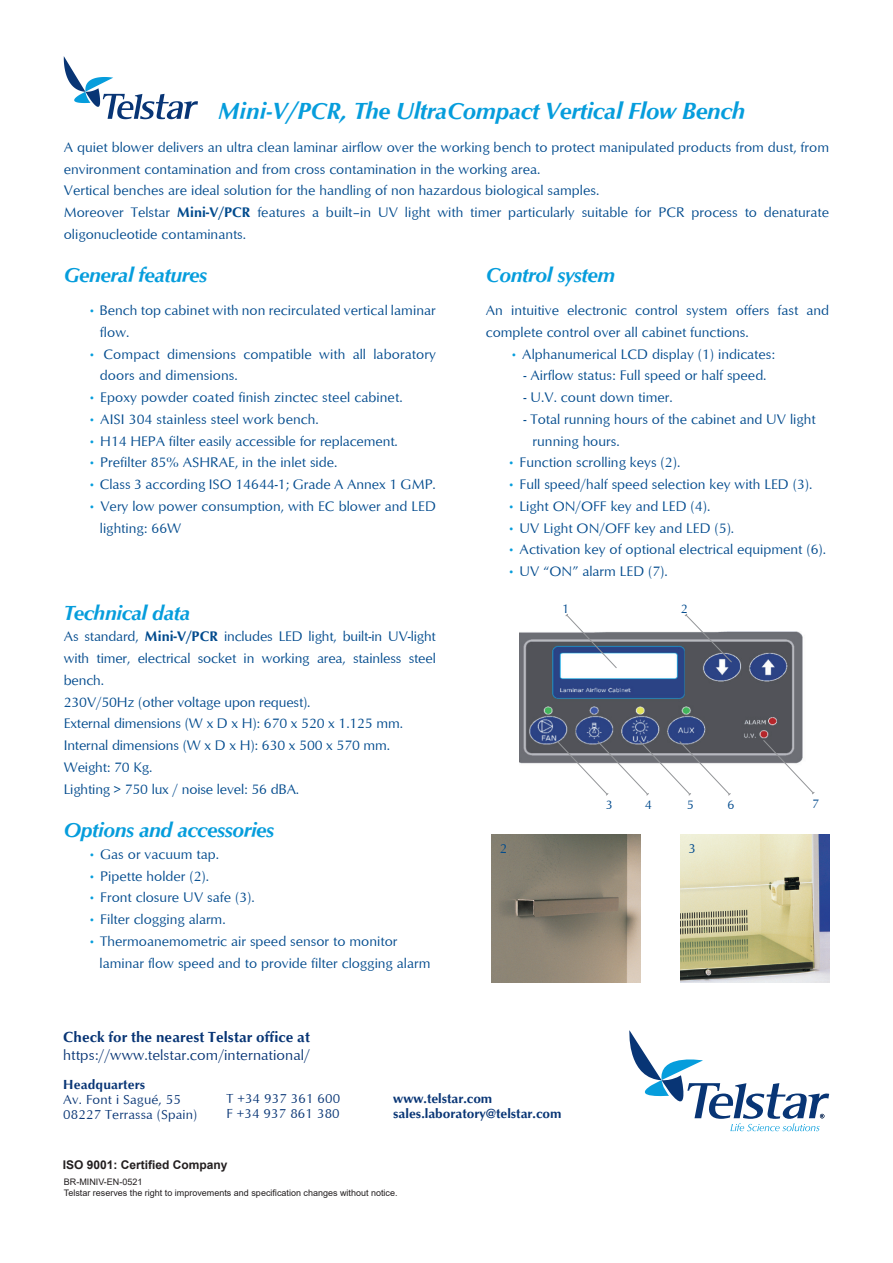
<style>
.page{position:relative;width:893px;height:1263px;background:#fff}
.page>*{position:absolute;margin:0;border:0;box-sizing:border-box;transform-origin:0 0}
.t1{font:italic 700 24px "Optimum";letter-spacing:-.02em;color:#069ddc}
.t2{font:italic 700 21px "Optimum";letter-spacing:-.025em;color:#069ddc}
.t3{font:15px "Optimum";letter-spacing:.005em;color:#083575}
.t4{font:700 15px "Optimum";letter-spacing:.01em;color:#083575}
.t5{font:14.25px/21.8px "Optimum";color:#004a8d}
.t6{font:13.5px/15px "Optimum";letter-spacing:.01em;color:#083575}
.t7{font:700 13.5px/15px "Optimum";color:#083575}
.t8{font:13.5px "Optimum";color:#004a8d}
.t9{font:12.75px "Optimum";color:#004a8d}
.t10{font:700 12px "Arial";color:#231f20}
.t11{font:9px/10.8px "Arial";color:#231f20}
.s1{font-weight:700}
.s2{color:#069ddc}
</style>
<div class="page">
<svg style="left:64px;top:56px;width:134px;height:63px"></svg>
<img style="left:680px;top:834px;width:149px;height:149px">
<img style="left:492px;top:834px;width:148px;height:149px">
<img style="left:519px;top:631px;width:284px;height:133px">
<svg style="left:684px;top:613px;width:48px;height:50px"></svg>
<svg style="left:565px;top:614px;width:52px;height:55px"></svg>
<svg style="left:556px;top:740px;width:175px;height:56px"></svg>
<svg style="left:763px;top:739px;width:52px;height:56px"></svg>
<svg style="left:629px;top:1030px;width:200px;height:101px"></svg>
<h1 class="t1" style="left:218px;top:97px;width:529px">Mini-V/PCR, The UltraCompact Vertical Flow Bench</h1>
<p class="t5" style="left:64px;top:136px;width:767px">A quiet blower delivers an ultra clean laminar airflow over the working bench to protect manipulated products from dust, from environment contamination and from cross contamination in the working area.<br>Vertical benches are ideal solution for the handling of non hazardous biological samples.<br>Moreover Telstar <span class="s1">Mini-V/PCR</span> features a built–in UV light with timer particularly suitable for PCR process to denaturate oligonucleotide contaminants.</p>
<h2 class="t2" style="left:64px;top:263px;width:145px">General features</h2>
<h2 class="t2" style="left:486px;top:263px;width:131px">Control system</h2>
<p class="t5" style="left:486px;top:299px;width:345px">An intuitive electronic control system offers fast and complete control over all cabinet functions.</p>
<p class="t5" style="left:510px;top:342px;width:267px"><span class="s2">•</span> Alphanumerical LCD display (1) indicates:</p>
<p class="t5" style="left:523px;top:364px;width:245px">- Airflow status: Full speed or half speed.</p>
<p class="t5" style="left:523px;top:386px;width:151px">- U.V. count down timer.</p>
<p class="t5" style="left:533px;top:408px;width:285px;text-indent:-9px">- Total running hours of the cabinet and UV light running hours.</p>
<p class="t5" style="left:507px;top:451px;width:175px"><span class="s2">•</span> Function scrolling keys (2).</p>
<p class="t5" style="left:507px;top:473px;width:307px"><span class="s2">•</span> Full speed/half speed selection key with LED (3).</p>
<p class="t5" style="left:507px;top:495px;width:205px"><span class="s2">•</span> Light ON/OFF key and LED (4).</p>
<p class="t5" style="left:507px;top:516px;width:229px"><span class="s2">•</span> UV Light ON/OFF key and LED (5).</p>
<p class="t5" style="left:507px;top:538px;width:321px"><span class="s2">•</span> Activation key of optional electrical equipment (6).</p>
<p class="t5" style="left:507px;top:560px;width:162px"><span class="s2">•</span> UV “ON” alarm LED (7).</p>
<p class="t9" style="left:562px;top:601px;width:9px">1</p>
<p class="t9" style="left:681px;top:601px;width:9px">2</p>
<p class="t5" style="left:100px;top:299px;width:337px;text-indent:-12px"><span class="s2">•</span> Bench top cabinet with non recirculated vertical laminar flow.</p>
<p class="t5" style="left:100px;top:342px;width:337px;text-indent:-12px"><span class="s2">•</span> Compact dimensions compatible with all laboratory doors and dimensions.</p>
<p class="t5" style="left:88px;top:386px;width:316px"><span class="s2">•</span> Epoxy powder coated finish zinctec steel cabinet.</p>
<p class="t5" style="left:88px;top:408px;width:233px"><span class="s2">•</span> AISI 304 stainless steel work bench.</p>
<p class="t5" style="left:88px;top:429px;width:312px"><span class="s2">•</span> H14 HEPA filter easily accessible for replacement.</p>
<p class="t5" style="left:88px;top:451px;width:251px"><span class="s2">•</span> Prefilter 85% ASHRAE, in the inlet side.</p>
<p class="t5" style="left:88px;top:473px;width:350px"><span class="s2">•</span> Class 3 according ISO 14644-1; Grade A Annex 1 GMP.</p>
<p class="t5" style="left:100px;top:495px;width:337px;text-indent:-12px"><span class="s2">•</span> Very low power consumption, with EC blower and LED lighting: 66W</p>
<h2 class="t2" style="left:64px;top:600px;width:128px">Technical data</h2>
<p class="t5" style="left:64px;top:625px;width:374px">As standard, <span class="s1">Mini-V/PCR</span> includes LED light, built-in UV-light with timer, electrical socket in working area, stainless steel bench.<br>230V/50Hz (other voltage upon request).<br>External dimensions (W x D x H): 670 x 520 x 1.125 mm.<br>Internal dimensions (W x D x H): 630 x 500 x 570 mm.<br>Weight: 70 Kg.<br>Lighting &gt; 750 lux / noise level: 56 dBA.</p>
<h2 class="t2" style="left:64px;top:818px;width:212px">Options and accessories</h2>
<p class="t5" style="left:88px;top:843px;width:133px"><span class="s2">•</span> Gas or vacuum tap.</p>
<p class="t5" style="left:88px;top:864px;width:123px"><span class="s2">•</span> Pipette holder (2).</p>
<p class="t5" style="left:88px;top:886px;width:169px"><span class="s2">•</span> Front closure UV safe (3).</p>
<p class="t5" style="left:88px;top:908px;width:139px"><span class="s2">•</span> Filter clogging alarm.</p>
<p class="t5" style="left:100px;top:930px;width:332px;text-indent:-12px"><span class="s2">•</span> Thermoanemometric air speed sensor to monitor laminar flow speed and to provide filter clogging alarm</p>
<p class="t4" style="left:63px;top:1028px;width:248px">Check for the nearest Telstar office at</p>
<p class="t3" style="left:63px;top:1046px;width:248px">https://www.telstar.com/international/</p>
<p class="t9" style="left:606px;top:796px;width:9px">3</p>
<p class="t9" style="left:645px;top:796px;width:9px">4</p>
<p class="t9" style="left:687px;top:796px;width:9px">5</p>
<p class="t9" style="left:727px;top:796px;width:9px">6</p>
<p class="t9" style="left:812px;top:796px;width:9px">7</p>
<p class="t8" style="left:500px;top:840px;width:9px">2</p>
<p class="t8" style="left:689px;top:840px;width:9px">3</p>
<p class="t7" style="left:63px;top:1077px;width:84px">Headquarters</p>
<p class="t6" style="left:63px;top:1091px;width:136px">Av. Font i Sagué, 55<br>08227 Terrassa (Spain)</p>
<p class="t6" style="left:226px;top:1091px;width:115px">T +34 937 361 600<br>F +34 937 861 380</p>
<p class="t10" style="left:63px;top:1156px;width:166px">ISO 9001: Certified Company</p>
<p class="t7" style="left:393px;top:1090px;width:170px">www.telstar.com sales.laboratory@telstar.com</p>
<p class="t11" style="left:64px;top:1176px;width:335px">BR-MINIV-EN-0521<br>Telstar reserves the right to improvements and specification changes without notice.</p>
</div>
